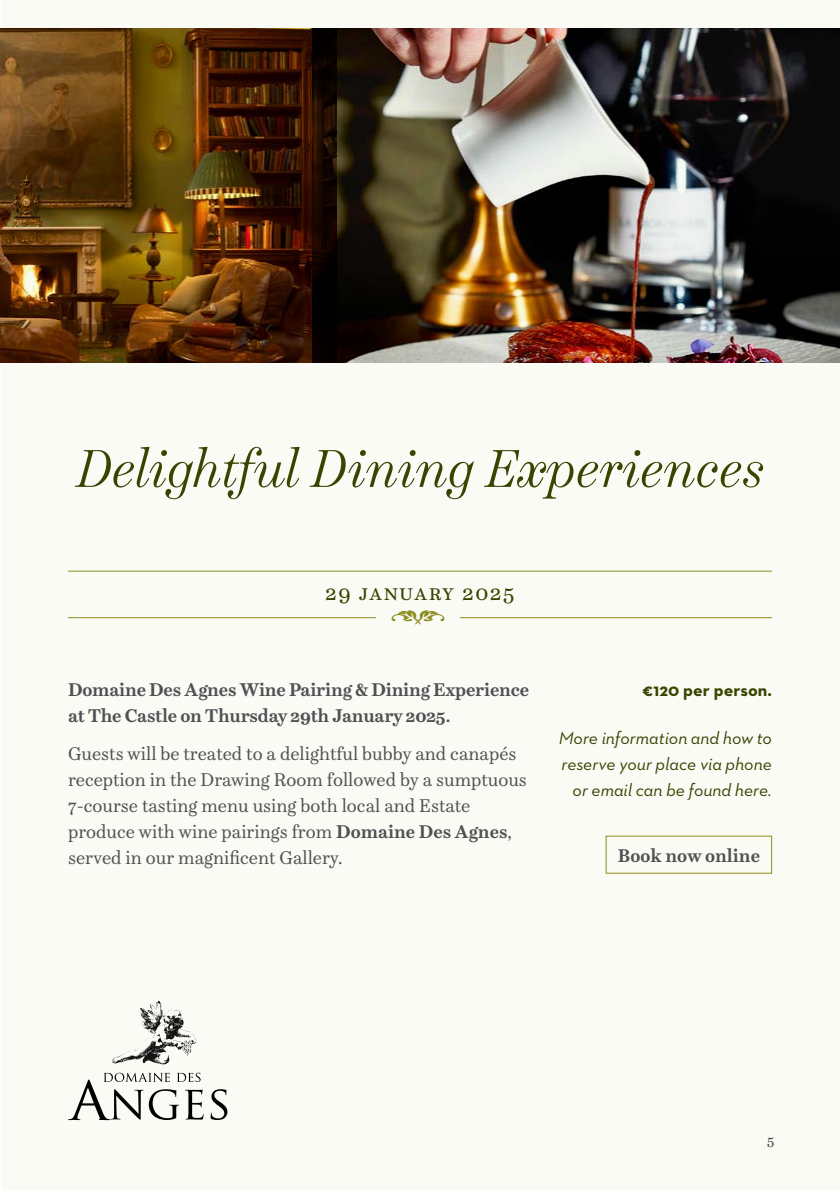
<style>
.page{position:relative;width:840px;height:1191px;background:#fff}
.page>*{position:absolute;margin:0;border:0;box-sizing:border-box;transform-origin:0 0}
.t1{font:italic 300 52px "Schotis Display";color:#3a4300}
.t2{font:28px "Type Embellishments One Let Plain";color:#8b8d20}
.t3{font:22px "Schotis Text";letter-spacing:.075em;color:#3a4300}
.t4{font:18px/26px "Schotis Text";color:#504f53}
.t5{font:700 18px/26px "Schotis Text";letter-spacing:-.01em;color:#504f53}
.t6{font:italic 18px/26px "Neutraface 2 Text";color:#3a4300;text-align:right}
.t7{font:700 18px "Neutraface 2 Text";color:#3a4300}
.t8{font:14px "Schotis Text";color:#45423e}
.s1{font-weight:700}
</style>
<div class="page">
<div style="left:1px;top:0;width:838px;height:1191px;background:#fafbf5"></div>
<img style="left:0;top:28px;width:312px;height:335px">
<img style="left:312px;top:28px;width:527px;height:335px">
<hr style="left:68px;top:571px;width:703px;height:1px;background:#8b8d20">
<hr style="left:68px;top:617px;width:703px;height:1px;background:#8b8d20">
<div style="left:376px;top:612px;width:84px;height:35px;background:#fafbf5"></div>
<svg style="left:210px;top:1089px;width:17px;height:31px"></svg>
<svg style="left:68px;top:1072px;width:135px;height:48px"></svg>
<svg style="left:112px;top:1000px;width:84px;height:64px"></svg>
<h1 class="t1" style="left:77px;top:430px;width:689px">Delightful Dining Experiences</h1>
<p class="t3" style="left:325px;top:576px;width:190px">29 january 2025</p>
<h2 class="t2" style="left:390px;top:606px;width:57px">(</h2>
<p class="t5" style="left:68px;top:676px;width:462px">Domaine Des Agnes Wine Pairing &amp; Dining Experience at The Castle on Thursday 29th January 2025.</p>
<p class="t4" style="left:68px;top:740px;width:460px">Guests will be treated to a delightful bubby and canapés reception in the Drawing Room followed by a sumptuous 7-course tasting menu using both local and Estate produce with wine pairings from <span class="s1">Domaine Des Agnes</span>, served in our magnificent Gallery.</p>
<p class="t7" style="left:642px;top:678px;width:131px">€120 per person.</p>
<p class="t6" style="left:558px;top:725px;width:214px">More information and how to reserve your place via phone or email can be found here.</p>
<p class="t5" style="left:617px;top:842px;width:144px">Book now online</p>
<p class="t8" style="left:766px;top:1129px;width:9px">5</p>
</div>
